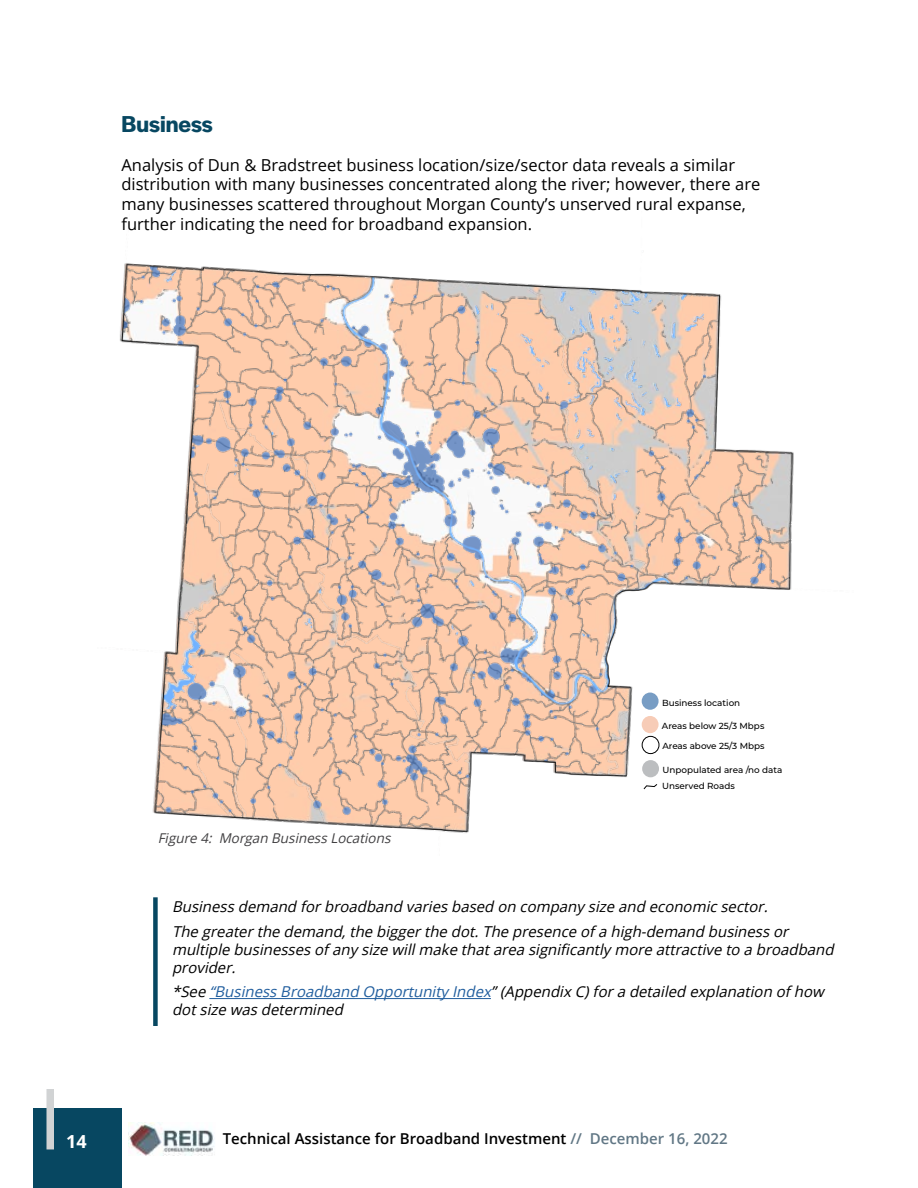
<style>
.page{position:relative;width:918px;height:1188px;background:#fff}
.page>*{position:absolute;margin:0;border:0;box-sizing:border-box;transform-origin:0 0}
.t1{font:600 24px "Halyard Display";color:#074761}
.t2{font:700 18px "Open Sans";color:#fff}
.t3{font:16.5px/19.8px "Open Sans";color:#000}
.t4{font:italic 15px/18px "Open Sans";color:#000}
.t5{font:600 15px "Open Sans";color:#000}
.t6{font:italic 13.5px "Open Sans";color:#414042}
.t7{font:500 8.85px/16.4px "Montserrat";color:#000}
.s1{color:#215e9e}
.s2{color:#617785}
</style>
<div class="page">
<div style="left:33px;top:1108px;width:89px;height:80px;background:#074761"></div>
<div style="left:46px;top:1089px;width:8px;height:60px;background:#d1d3d4"></div>
<img style="left:129px;top:1122px;width:85px;height:34px">
<img style="left:119px;top:263px;width:675px;height:570px">
<hr style="left:209px;top:998px;width:282px;height:1px;background:#215e9e">
<div style="left:153px;top:897px;width:5px;height:129px;background:#074761"></div>
<div style="left:642px;top:716px;width:17px;height:17px;background:#f7ccb7;border-radius:50%"></div>
<div style="left:642px;top:693px;width:17px;height:17px;background:#789dc4;border-radius:50%"></div>
<div style="left:642px;top:736px;width:17px;height:18px;background:#fff;border-radius:50%"></div>
<div style="left:642px;top:736px;width:17px;height:18px;border:1px solid #000;border-radius:50%"></div>
<div style="left:642px;top:760px;width:17px;height:17px;background:#bcbec0;border-radius:50%"></div>
<svg style="left:643px;top:783px;width:15px;height:7px"></svg>
<h1 class="t1" style="left:122px;top:107px;width:93px">Business</h1>
<p class="t3" style="left:122px;top:154px;width:640px">Analysis of Dun &amp; Bradstreet business location/size/sector data reveals a similar distribution with many businesses concentrated along the river; however, there are many businesses scattered throughout Morgan County’s unserved rural expanse, further indicating the need for broadband expansion.</p>
<p class="t6" style="left:158px;top:828px;width:238px">Figure 4: Morgan BusinessLocations</p>
<p class="t7" style="left:662px;top:694px;width:80px">Business location</p>
<p class="t7" style="left:662px;top:717px;width:104px">Areas below 25/3 Mbps</p>
<p class="t7" style="left:662px;top:737px;width:104px">Areas above 25/3 Mbps</p>
<p class="t7" style="left:662px;top:761px;width:122px">Unpopulated area /no data<br>Unserved Roads</p>
<p class="t4" style="left:172px;top:894px;width:622px;line-height:24.8px">Businessdemand forbroadband variesbased on company size and economicsector.<br>The greaterthe demand,the biggerthe dot.The presence ofa high-demand businessor</p>
<p class="t4" style="left:172px;top:940px;width:667px">multiple businessesofany size willmake thatarea significantly more attractive to a broadband provider.</p>
<p class="t4" style="left:172px;top:983px;width:657px">*See <span class="s1">“BusinessBroadband Opportunity Index</span>”(Appendix C)fora detailed explanation ofhow dotsize wasdetermined</p>
<p class="t2" style="left:66px;top:1129px;width:22px">14</p>
<p class="t5" style="left:223px;top:1129px;width:506px">Technical Assistance for Broadband Investment <span class="s2">// December 16, 2022</span></p>
</div>
